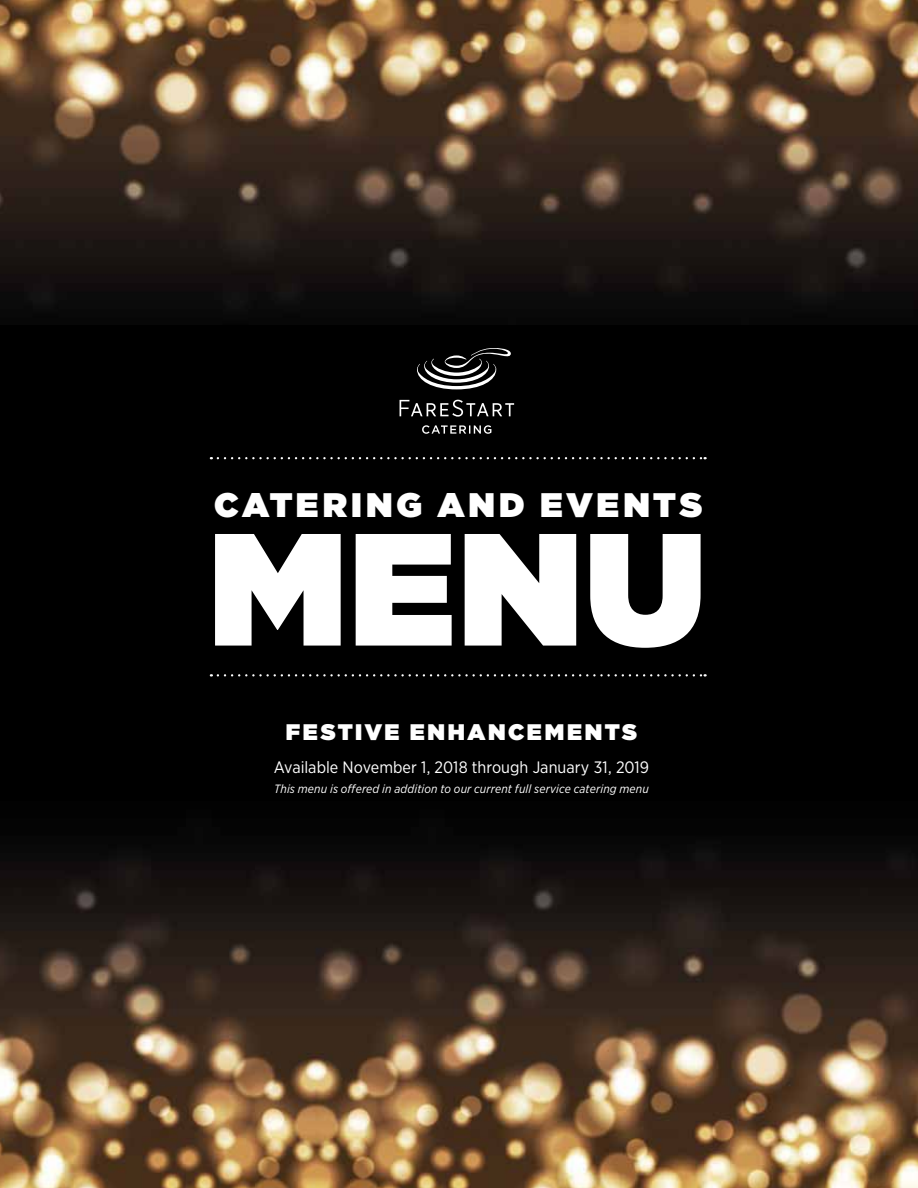
<style>
.page{position:relative;width:918px;height:1188px;background:#fff}
.page>*{position:absolute;margin:0;border:0;box-sizing:border-box;transform-origin:0 0}
.t1{font:159.45px "Gotham Ultra";color:#fff}
.t2{font:34.05px "Gotham Ultra";letter-spacing:.11em;color:#fff}
.t3{font:22.5px "Gotham Ultra";letter-spacing:.11em;color:#fff}
.t4{font:16.5px "Gotham Narrow";color:#fff}
.t5{font:italic 12px "Gotham Narrow";letter-spacing:.01em;color:#fff}
</style>
<div class="page">
<img style="left:0;top:0;width:918px;height:325px">
<img style="left:0;top:325px;width:918px;height:863px">
<svg style="left:218px;top:457px;width:488px;height:2px"></svg>
<svg style="left:218px;top:674px;width:488px;height:3px"></svg>
<svg style="left:422px;top:425px;width:69px;height:9px"></svg>
<svg style="left:416px;top:348px;width:95px;height:41px"></svg>
<svg style="left:400px;top:400px;width:114px;height:17px"></svg>
<h2 class="t2" style="left:214px;top:485px;width:489px">CATERING AND EVENTS</h2>
<h1 class="t1" style="left:209px;top:497px;width:499px">MENU</h1>
<h3 class="t3" style="left:286px;top:719px;width:353px">FESTIVE ENHANCEMENTS</h3>
<h3 class="t4" style="left:274px;top:757px;width:377px">Available November 1, 2018 through January 31, 2019</h3>
<p class="t5" style="left:274px;top:781px;width:376px">This menu is offered in addition to our current full service catering menu</p>
</div>
